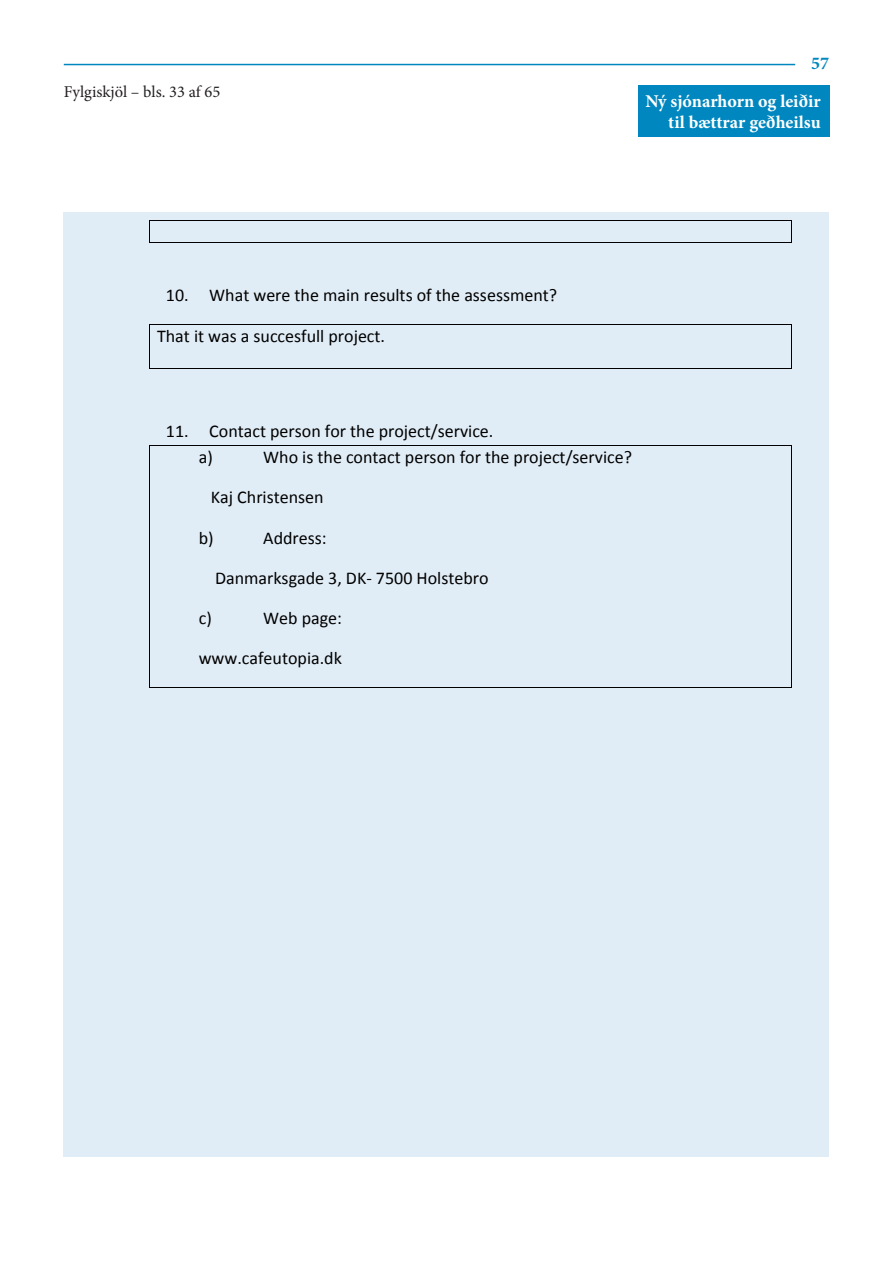
<style>
.page{position:relative;width:893px;height:1263px;background:#fff}
.page>*{position:absolute;margin:0;border:0;box-sizing:border-box;transform-origin:0 0}
.t1{font:18px "Calibri";color:#000}
.t2{font:700 18px/21.6px "Minion Pro";color:#fff;text-align:right}
.t3{font:700 18px "Minion Pro";color:#0087bf}
.t4{font:16.5px "Minion Pro";letter-spacing:-.005em;color:#231f20}
</style>
<div class="page">
<hr style="left:64px;top:64px;width:731px;height:1px;background:#0087bf">
<div style="left:638px;top:85px;width:191px;height:52px;background:#0087bf"></div>
<div style="left:64px;top:213px;width:765px;height:944px;background:#e1edf6"></div>
<hr style="left:149px;top:220px;width:642px;height:1px;background:#000">
<svg style="left:149px;top:221px;width:1px;height:22px"></svg>
<hr style="left:149px;top:243px;width:642px;height:1px;background:#000">
<svg style="left:791px;top:220px;width:1px;height:23px"></svg>
<hr style="left:149px;top:324px;width:642px;height:1px;background:#000">
<hr style="left:149px;top:325px;width:1px;height:44px;background:#000">
<hr style="left:149px;top:369px;width:642px;height:1px;background:#000">
<hr style="left:791px;top:325px;width:1px;height:44px;background:#000">
<hr style="left:149px;top:445px;width:642px;height:1px;background:#000">
<hr style="left:149px;top:446px;width:1px;height:241px;background:#000">
<hr style="left:149px;top:687px;width:642px;height:1px;background:#000">
<hr style="left:791px;top:446px;width:1px;height:241px;background:#000">
<p class="t4" style="left:64px;top:81px;width:158px">Fylgiskjöl – bls. 33 af 65</p>
<p class="t3" style="left:811px;top:50px;width:19px">57</p>
<p class="t2" style="left:645px;top:90px;width:177px">Ný sjónarhorn og leiðir til bættrar geðheilsu</p>
<p class="t1" style="left:166px;top:283px;width:393px">10. What were the main results of the assessment?</p>
<p class="t1" style="left:157px;top:325px;width:230px">That it was a succesfull project.</p>
<p class="t1" style="left:166px;top:420px;width:329px">11. Contact person for the project/service.</p>
<p class="t1" style="left:199px;top:445px;width:16px">a)</p>
<p class="t1" style="left:263px;top:445px;width:370px">Who is the contact person for the project/service?</p>
<p class="t1" style="left:211px;top:486px;width:114px">Kaj Christensen</p>
<p class="t1" style="left:199px;top:526px;width:16px">b)</p>
<p class="t1" style="left:263px;top:526px;width:65px">Address:</p>
<p class="t1" style="left:215px;top:566px;width:275px">Danmarksgade 3, DK--‐ 7500 Holstebro</p>
<p class="t1" style="left:199px;top:606px;width:15px">c)</p>
<p class="t1" style="left:263px;top:606px;width:80px">Web page:</p>
<p class="t1" style="left:199px;top:647px;width:145px">www.cafeutopia.dk</p>
</div>
